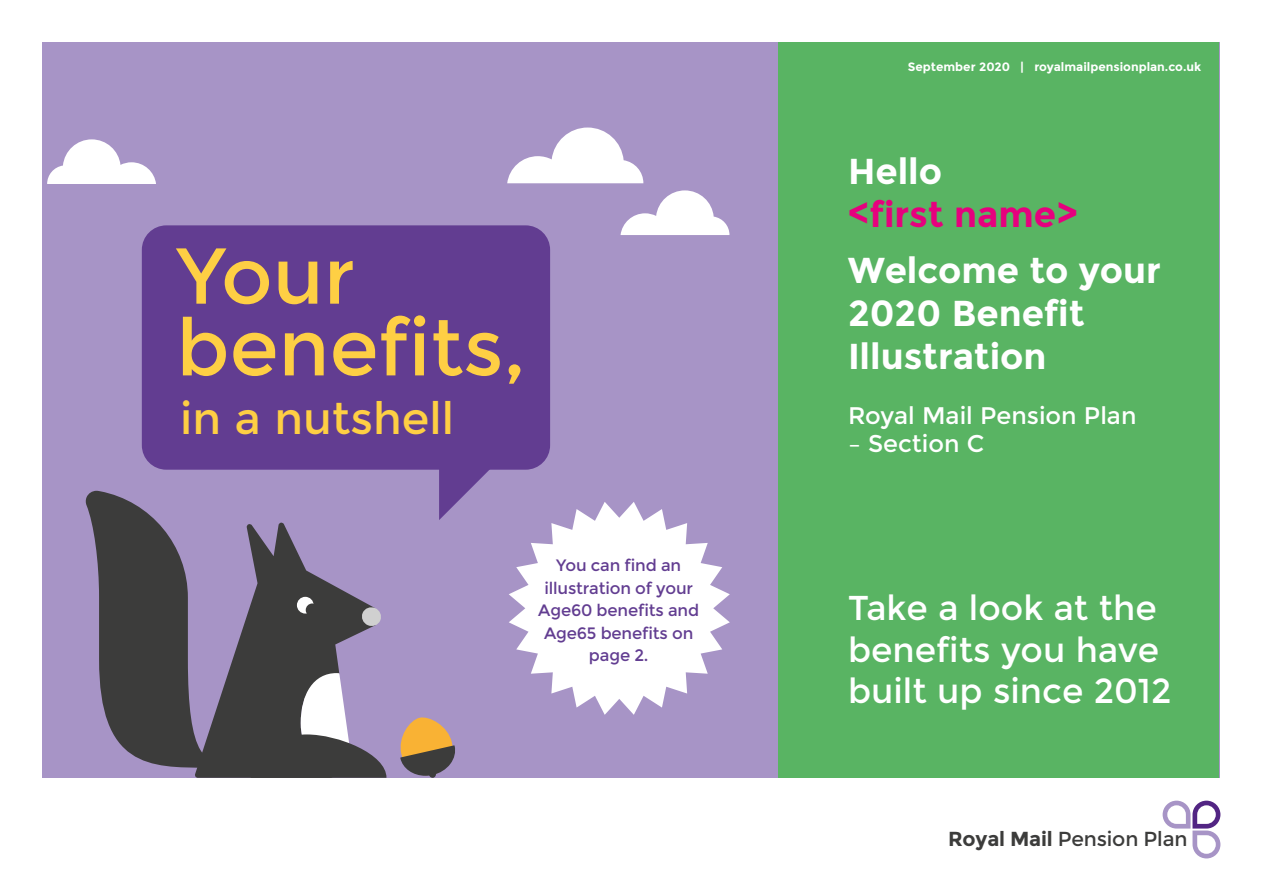
<style>
.page{position:relative;width:1263px;height:893px;background:#fff}
.page>*{position:absolute;margin:0;border:0;box-sizing:border-box;transform-origin:0 0}
.t1{font:79.05px "Montserrat";color:#fecf44}
.t2{font:44.55px "Montserrat";color:#fecf44}
.t3{font:700 36px/43.2px "Montserrat";color:#fff}
.t4{font:700 36px "Montserrat";color:#e6007e}
.t5{font:34.5px/41.4px "Montserrat";color:#fff}
.t6{font:24px "Montserrat";color:#fff}
.t7{font:20.25px "Montserrat";letter-spacing:-.01em;color:#3c3c3b}
.t8{font:16.5px/22.5px "Montserrat";letter-spacing:-.01em;color:#623d91;text-align:center}
.t9{font:700 12px "Montserrat";color:#fff}
.s1{font-weight:700}
</style>
<div class="page">
<div style="left:43px;top:43px;width:1177px;height:735px;background:#a794c6"></div>
<svg style="left:1162px;top:801px;width:58px;height:57px"></svg>
<div style="left:142px;top:225px;width:408px;height:245px;background:#623d91;border-radius:24px"></div>
<svg style="left:439px;top:469px;width:70px;height:51px"></svg>
<svg style="left:400px;top:717px;width:55px;height:61px"></svg>
<svg style="left:195px;top:522px;width:176px;height:256px;fill:#3c3c3b"></svg>
<svg style="left:362px;top:606px;width:19px;height:22px"></svg>
<svg style="left:251px;top:673px;width:135px;height:105px"></svg>
<svg style="left:85px;top:491px;width:145px;height:277px"></svg>
<div style="left:297px;top:597px;width:17px;height:17px;background:#fff;border-radius:50%"></div>
<div style="left:307px;top:605px;width:10px;height:10px;background:#3c3c3b;border-radius:50%"></div>
<div style="left:306px;top:603px;width:13px;height:14px;border:3px solid #3c3c3b;border-radius:50%"></div>
<svg style="left:507px;top:128px;width:136px;height:55px"></svg>
<svg style="left:47px;top:139px;width:109px;height:45px"></svg>
<svg style="left:620px;top:190px;width:109px;height:45px"></svg>
<div style="left:779px;top:43px;width:440px;height:735px;background:#59b463"></div>
<svg style="left:509px;top:502px;width:221px;height:213px;fill:#fff"></svg>
<h1 class="t1" style="left:176px;top:230px;width:180px">Your</h1>
<h1 class="t1" style="left:176px;top:302px;width:351px">benefits,</h1>
<h2 class="t2" style="left:180px;top:393px;width:275px">in a nutshell</h2>
<p class="t8" style="left:538px;top:554px;width:162px">You can find an illustration of your<br>Age60 benefits and<br>Age65 benefits on page 2.</p>
<p class="t9" style="left:908px;top:60px;width:295px">September 2020 | royalmailpensionplan.co.uk</p>
<h3 class="t3" style="left:848px;top:150px;width:96px">Hello</h3>
<h3 class="t4" style="left:848px;top:193px;width:231px">&lt;first name&gt;</h3>
<h3 class="t3" style="left:848px;top:249px;width:314px">Welcome to your<br>2020 Benefit<br>Illustration</h3>
<h3 class="t6" style="left:848px;top:401px;width:290px">Royal Mail Pension Plan</h3>
<h3 class="t6" style="left:848px;top:430px;width:138px">– Section C</h3>
<h3 class="t5" style="left:848px;top:588px;width:325px">Take a look at the benefits you have built up since 2012</h3>
<p class="t7" style="left:948px;top:827px;width:241px"><span class="s1">Royal Mail</span> Pension Plan</p>
</div>
